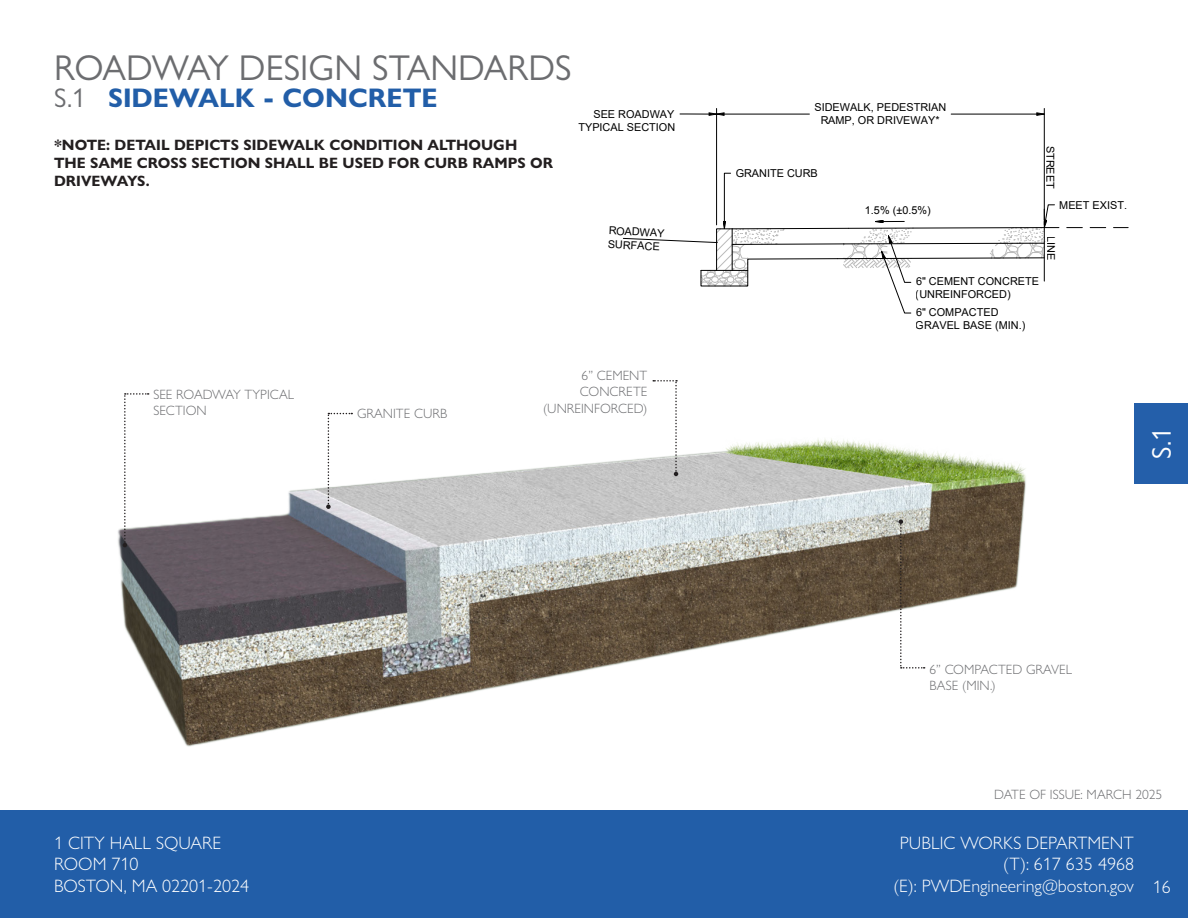
<style>
.page{position:relative;width:1188px;height:918px;background:#fff}
.page>*{position:absolute;margin:0;border:0;box-sizing:border-box;transform-origin:0 0}
.t1{font:36px "Gill Sans Nova";color:#6c6d70}
.t2{font:700 27px "Gill Sans Nova";color:#225ea8}
.t3{font:27px "Gill Sans Nova";color:#fff}
.t4{font:300 18px/21.6px "Gill Sans Nova";color:#fff}
.t5{font:700 15px/18px "Gill Sans Nova";color:#231f20}
.t6{font:300 13.5px/16.2px "Gill Sans Nova";color:#6c6d70}
.t7{font:10.95px/13px "Arial";color:#000}
.s1{font-weight:400;color:#6c6d70}
</style>
<div class="page">
<div style="left:0;top:810px;width:1188px;height:108px;background:#225ea8"></div>
<svg style="left:623px;top:108px;width:506px;height:206px"></svg>
<img style="left:118px;top:438px;width:908px;height:309px">
<svg style="left:653px;top:380px;width:25px;height:96px"></svg>
<svg style="left:123px;top:393px;width:26px;height:154px"></svg>
<svg style="left:326px;top:413px;width:26px;height:96px"></svg>
<svg style="left:899px;top:519px;width:26px;height:150px"></svg>
<div style="left:1134px;top:403px;width:54px;height:81px;background:#245faa"></div>
<h1 class="t1" style="left:54px;top:46px;width:519px">ROADWAY DESIGN STANDARDS</h1>
<h2 class="t2" style="left:54px;top:81px;width:385px"><span class="s1">S.1</span> SIDEWALK - CONCRETE</h2>
<h3 class="t5" style="left:54px;top:136px;width:501px">*NOTE: DETAIL DEPICTS SIDEWALK CONDITION ALTHOUGH<br>THE SAME CROSS SECTION SHALL BE USED FOR CURB RAMPS OR<br>DRIVEWAYS.</h3>
<p class="t7" style="left:578px;top:107px;width:98px;text-align:right">SEE ROADWAY<br>TYPICAL SECTION</p>
<p class="t7" style="left:609px;top:224px;width:58px;line-height:13.5px;rotate:3deg">ROADWAY<br>SURFACE</p>
<p class="t6" style="left:153px;top:386px;width:142px">SEE ROADWAY TYPICAL<br>SECTION</p>
<p class="t6" style="left:357px;top:405px;width:92px">GRANITE CURB</p>
<p class="t6" style="left:543px;top:367px;width:106px;text-align:right">6” CEMENT<br>CONCRETE (UNREINFORCED)</p>
<p class="t7" style="left:814px;top:100px;width:133px;text-align:center">SIDEWALK, PEDESTRIAN<br>RAMP, OR DRIVEWAY*</p>
<p class="t7" style="left:736px;top:167px;width:84px">GRANITE CURB</p>
<p class="t7" style="left:865px;top:204px;width:67px;rotate:-1deg">1.5% (±0.5%)</p>
<p class="t7" style="left:1057px;top:146px;width:44px;rotate:90deg">STREET</p>
<p class="t7" style="left:1059px;top:198px;width:69px">MEET EXIST.</p>
<p class="t7" style="left:1058px;top:236px;width:26px;rotate:90deg">LINE</p>
<p class="t7" style="left:916px;top:275px;width:125px">6" CEMENT CONCRETE (UNREINFORCED)</p>
<p class="t7" style="left:916px;top:305px;width:111px">6" COMPACTED<br>GRAVEL BASE (MIN.)</p>
<h2 class="t3" style="left:1145px;top:459px;width:33px;rotate:-90deg">S.1</h2>
<p class="t6" style="left:929px;top:661px;width:144px">6” COMPACTED GRAVEL<br>BASE (MIN.)</p>
<p class="t6" style="left:994px;top:786px;width:170px">DATE OF ISSUE: MARCH 2025</p>
<h3 class="t4" style="left:54px;top:831px;width:197px">1 CITY HALL SQUARE<br>ROOM 710<br>BOSTON, MA 02201-2024</h3>
<h3 class="t4" style="left:900px;top:831px;width:236px">PUBLIC WORKS DEPARTMENT</h3>
<h3 class="t4" style="left:1003px;top:853px;width:132px">(T): 617 635 4968</h3>
<h3 class="t4" style="left:894px;top:875px;width:279px">(E): PWDEngineering@boston.gov 16</h3>
</div>
